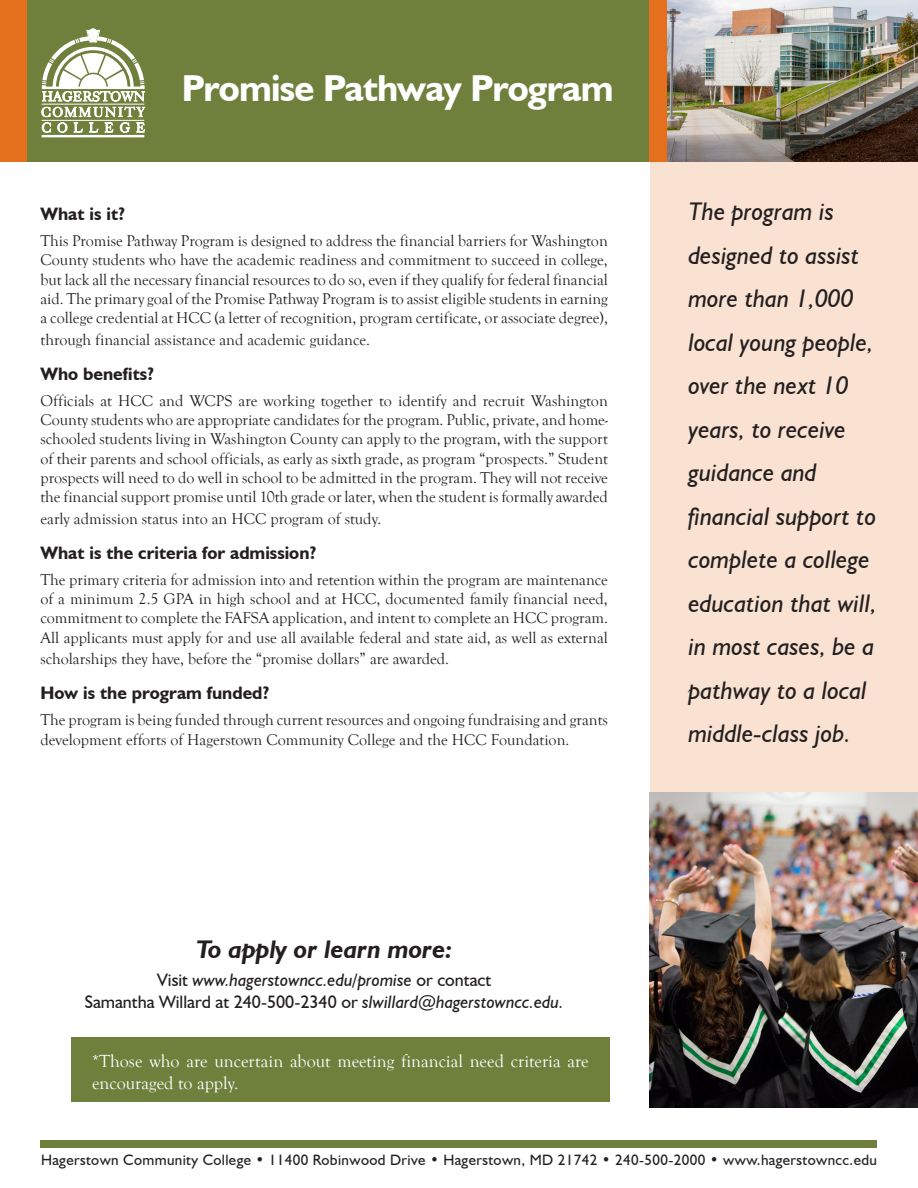
<style>
.page{position:relative;width:918px;height:1188px;background:#fff}
.page>*{position:absolute;margin:0;border:0;box-sizing:border-box;transform-origin:0 0}
.t1{font:700 63px "Humanist 521 BT";letter-spacing:-.02em;color:#fff}
.t2{font:700 37.5px "Humanist 521 BT";letter-spacing:-.02em;color:#fff}
.bold_subhead{font:italic 25.5px/43.5px "Humanist 521 BT";color:#231f20}
.bold_subhead-2{font:italic 700 25.5px "Humanist 521 BT";color:#231f20}
.bold_subhead-3{font:italic 18px/21.6px "Humanist 521 BT";color:#231f20;text-align:center}
.Body_1{font:18px/21.6px "Goudy Old Style T";color:#fff}
.bold_subhead-4{font:700 18px "Humanist 521 BT";color:#231f20}
.Body_1-2{font:16.05px/19.2px "Goudy Old Style T";color:#231f20;text-align:justify}
.t3{font:15px "Humanist 521 BT";letter-spacing:.025em;color:#231f20}
.s1{font-style:normal}
</style>
<div class="page">
<div style="left:650px;top:163px;width:268px;height:940px;background:#f9e2d2"></div>
<div style="left:40px;top:1140px;width:838px;height:8px;background:#6f803d"></div>
<div style="left:0;top:0;width:918px;height:161px;background:#6f803d"></div>
<div style="left:0;top:0;width:27px;height:161px;background:#e4701e"></div>
<hr style="left:42px;top:104px;width:102px;height:1px;background:#fff">
<hr style="left:42px;top:120px;width:102px;height:1px;background:#fff">
<hr style="left:42px;top:135px;width:102px;height:2px;background:#fff">
<svg style="left:42px;top:107px;width:103px;height:10px"></svg>
<svg style="left:42px;top:123px;width:103px;height:9px"></svg>
<svg style="left:42px;top:29px;width:103px;height:72px"></svg>
<div style="left:649px;top:0;width:19px;height:161px;background:#e4701e"></div>
<img style="left:668px;top:0;width:250px;height:161px">
<img style="left:650px;top:793px;width:268px;height:315px">
<div style="left:71px;top:1038px;width:539px;height:64px;background:#6f803d"></div>
<p class="t1" style="left:280px;top:47px;width:343px">Radiography</p>
<p class="t2" style="left:182px;top:65px;width:433px">Promise Pathway Program</p>
<p class="bold_subhead-4" style="left:40px;top:203px;width:86px">What is it?</p>
<p class="Body_1-2" style="left:40px;top:232px;width:569px">This Promise Pathway Program is designed to address the financial barriers for Washington County students who have the academic readiness and commitment to succeed in college, but lack all the necessary financial resources to do so, even if they qualify for federal financial aid. The primary goal of the Promise Pathway Program is to assist eligible students in earning a college credential at HCC (a letter of recognition, program certificate, or associate degree),</p>
<p class="Body_1-2" style="left:40px;top:330px;width:331px">through financial assistance and academic guidance.</p>
<p class="bold_subhead-4" style="left:40px;top:362px;width:115px">Who benefits?</p>
<p class="Body_1-2" style="left:40px;top:391px;width:569px">Officials at HCC and WCPS are working together to identify and recruit Washington County students who are appropriate candidates for the program. Public, private, and home&shy;schooled students living in Washington County can apply to the program, with the support of their parents and school officials, as early as sixth grade, as program “prospects.” Student prospects will need to do well in school to be admitted in the program. They will not receive the financial support promise until 10th grade or later, when the student is formally awarded</p>
<p class="Body_1-2" style="left:40px;top:509px;width:342px">early admission status into an HCC program of study.</p>
<p class="bold_subhead-4" style="left:40px;top:541px;width:278px">What is the criteria for admission?</p>
<p class="Body_1-2" style="left:40px;top:570px;width:569px">The primary criteria for admission into and retention within the program are maintenance of a minimum 2.5 GPA in high school and at HCC, documented family financial need, commitment to complete the FAFSA application, and intent to complete an HCC program.<br>All applicants must apply for and use all available federal and state aid, as well as external</p>
<p class="Body_1-2" style="left:40px;top:650px;width:410px">scholarships they have, before the “promise dollars” are awarded.</p>
<p class="bold_subhead-4" style="left:40px;top:682px;width:231px">How is the program funded?</p>
<p class="Body_1-2" style="left:40px;top:711px;width:569px">The program is being funded through current resources and ongoing fundraising and grants development efforts of Hagerstown Community College and the HCC Foundation.</p>
<p class="bold_subhead" style="left:688px;top:189px;width:190px">The program is designed to assist more than 1,000 local young people, over the next 10 years, to receive guidance and financial support to complete a college education that will, in most cases, be a pathway to a local middle-class job.</p>
<p class="bold_subhead-2" style="left:196px;top:933px;width:258px">To apply or learn more:</p>
<p class="bold_subhead-3" style="left:85px;top:969px;width:480px"><span class="s1">Visit</span> www.hagerstowncc.edu/promise <span class="s1">or contact<br>Samantha Willard at 240-500-2340 or</span> slwillard@hagerstowncc.edu.</p>
<p class="Body_1" style="left:92px;top:1051px;width:498px">*Those who are uncertain about meeting financial need criteria are encouraged to apply.</p>
<p class="t3" style="left:41px;top:1151px;width:837px">Hagerstown Community College • 11400 Robinwood Drive • Hagerstown, MD 21742 • 240-500-2000 • www.hagerstowncc.edu</p>
</div>
